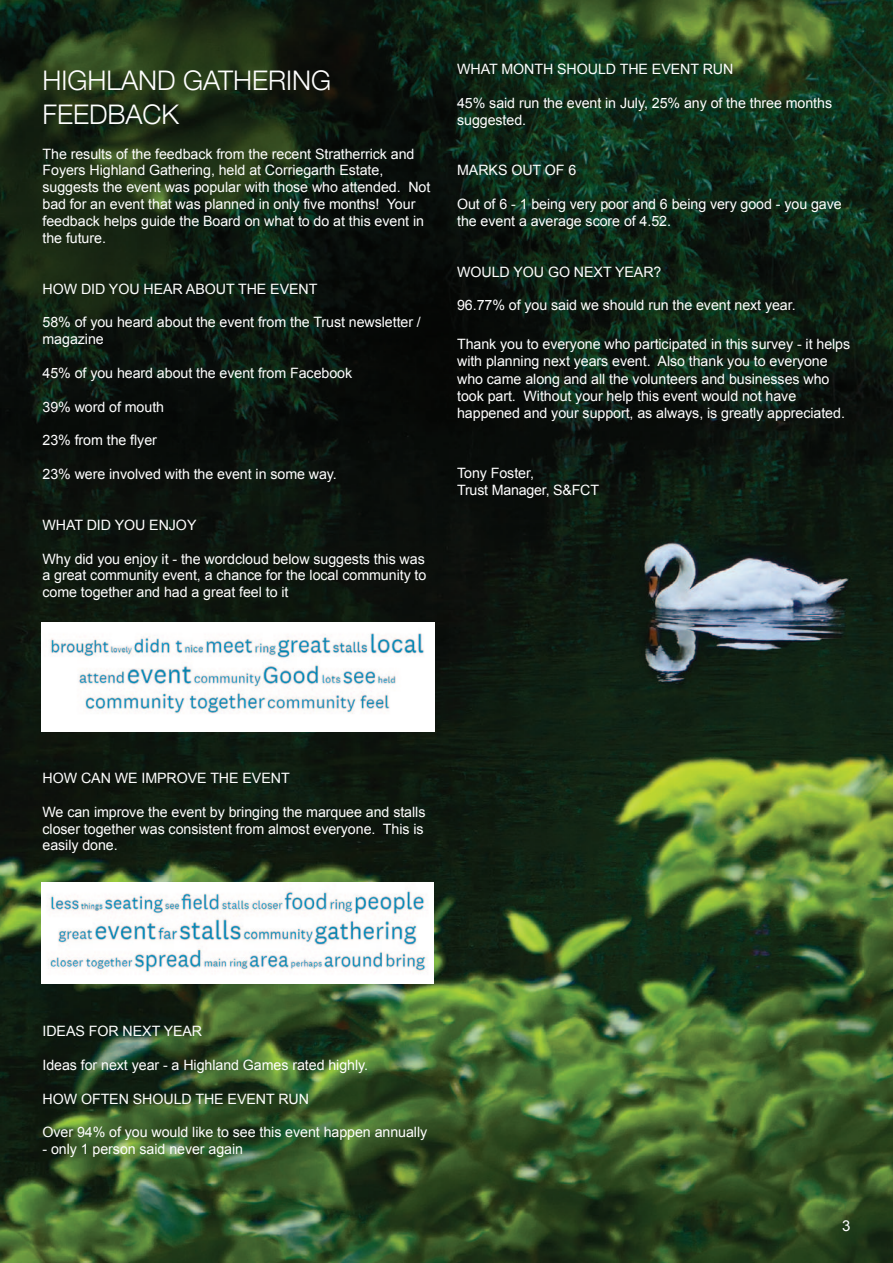
<style>
.page{position:relative;width:893px;height:1263px;background:#fff}
.page>*{position:absolute;margin:0;border:0;box-sizing:border-box;transform-origin:0 0}
.t1{font:300 27px/34.5px "Helvetica Neue";color:#fff}
.t2{font:15px "Arial";color:#fff}
.t3{font:14.25px/16.8px "Arial";letter-spacing:-.005em;color:#fff}
</style>
<div class="page">
<img style="left:0;top:0;width:893px;height:1263px">
<img style="left:41px;top:622px;width:393px;height:110px">
<img style="left:41px;top:882px;width:393px;height:101px">
<p class="t1" style="left:43px;top:62px;width:290px">HIGHLAND GATHERING<br>FEEDBACK</p>
<p class="t3" style="left:43px;top:145px;width:389px">The results of the feedback from the recent Stratherrick and Foyers Highland Gathering, held at Corriegarth Estate, suggests the event was popular with those who attended. Not bad for an event that was planned in only five months! Your feedback helps guide the Board on what to do at this event in the future.</p>
<p class="t3" style="left:43px;top:280px;width:276px">HOW DID YOU HEAR ABOUT THE EVENT</p>
<p class="t3" style="left:43px;top:314px;width:380px">58% of you heard about the event from the Trust newsletter / magazine</p>
<p class="t3" style="left:43px;top:365px;width:311px">45% of you heard about the event from Facebook</p>
<p class="t3" style="left:43px;top:398px;width:123px">39% word of mouth</p>
<p class="t3" style="left:43px;top:432px;width:116px">23% from the flyer</p>
<p class="t3" style="left:43px;top:466px;width:296px">23% were involved with the event in some way.</p>
<p class="t3" style="left:43px;top:516px;width:155px">WHAT DID YOU ENJOY</p>
<p class="t3" style="left:43px;top:550px;width:385px;text-align:justify">Why did you enjoy it - the wordcloud below suggests this was a great community event, a chance for the local community to come together and had a great feel to it</p>
<p class="t3" style="left:457px;top:61px;width:278px">WHAT MONTH SHOULD THE EVENT RUN</p>
<p class="t3" style="left:457px;top:95px;width:377px">45% said run the event in July, 25% any of the three months suggested.</p>
<p class="t3" style="left:457px;top:162px;width:121px">MARKS OUT OF 6</p>
<p class="t3" style="left:457px;top:196px;width:386px">Out of 6 - 1 being very poor and 6 being very good - you gave the event a average score of 4.52.</p>
<p class="t3" style="left:457px;top:263px;width:206px">WOULD YOU GO NEXT YEAR?</p>
<p class="t3" style="left:457px;top:297px;width:340px">96.77% of you said we should run the event next year.</p>
<p class="t3" style="left:457px;top:335px;width:395px;line-height:17.2px">Thank you to everyone who participated in this survey - it helps with planning next years event. Also thank you to everyone who came along and all the volunteers and businesses who took part. Without your help this event would not have happened and your support, as always, is greatly appreciated.</p>
<p class="t3" style="left:457px;top:464px;width:78px">Tony Foster,</p>
<p class="t3" style="left:457px;top:481px;width:143px">Trust Manager, S&amp;FCT</p>
<p class="t3" style="left:43px;top:770px;width:249px">HOW CAN WE IMPROVE THE EVENT</p>
<p class="t3" style="left:43px;top:803px;width:384px">We can improve the event by bringing the marquee and stalls closer together was consistent from almost everyone. This is</p>
<p class="t3" style="left:43px;top:837px;width:77px">easily done.</p>
<p class="t3" style="left:43px;top:1023px;width:161px">IDEAS FOR NEXT YEAR</p>
<p class="t3" style="left:43px;top:1056px;width:327px">Ideas for next year - a Highland Games rated highly.</p>
<p class="t3" style="left:43px;top:1090px;width:268px">HOW OFTEN SHOULD THE EVENT RUN</p>
<p class="t3" style="left:43px;top:1124px;width:386px">Over 94% of you would like to see this event happen annually</p>
<p class="t3" style="left:43px;top:1141px;width:202px">- only 1 person said never again</p>
<p class="t2" style="left:842px;top:1218px;width:10px">3</p>
</div>
